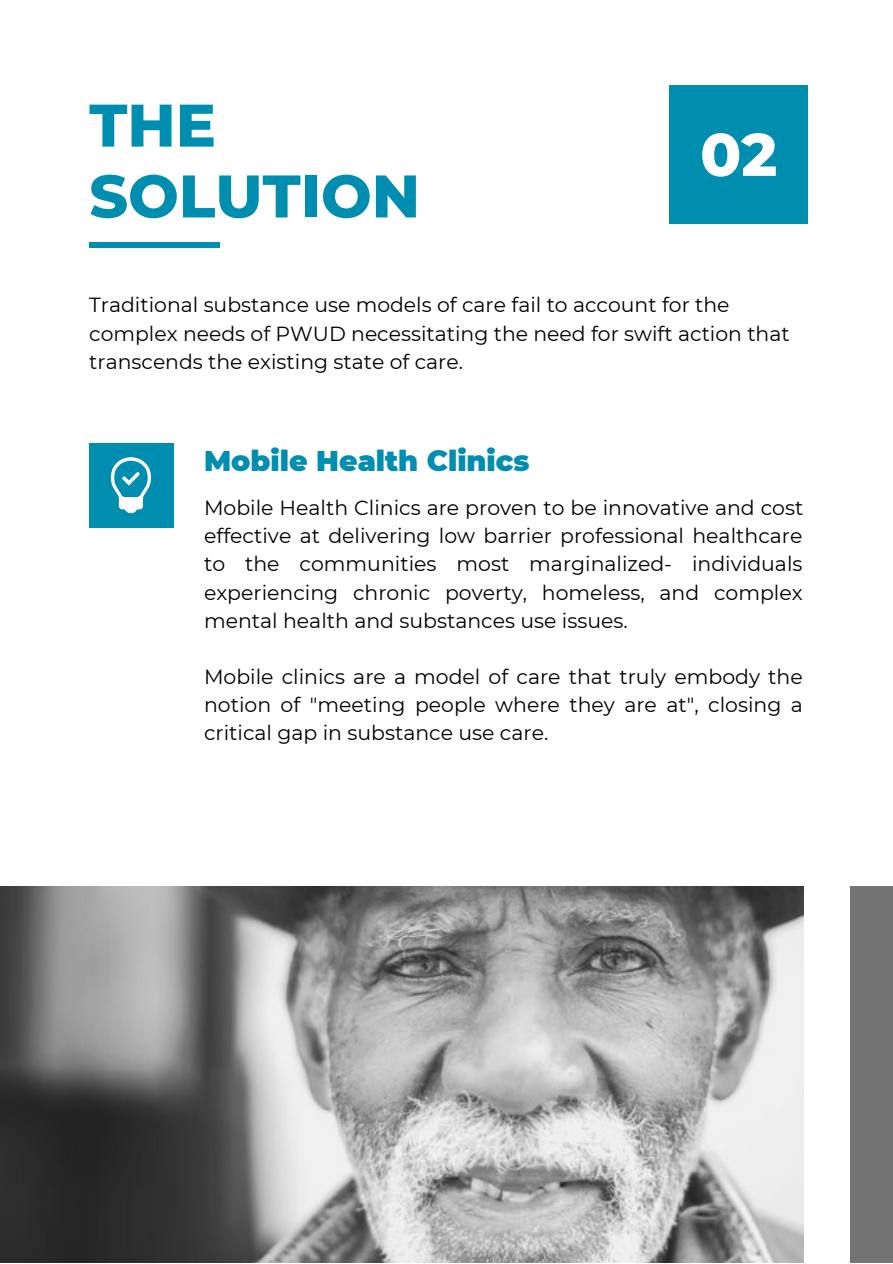
<style>
.page{position:relative;width:893px;height:1264px;background:#fff}
.page>*{position:absolute;margin:0;border:0;box-sizing:border-box;transform-origin:0 0}
.t1{font:800 60px/70.8px "Montserrat";color:#008eb0}
.t2{font:800 60px "Montserrat";color:#fff}
.t3{font:900 28.5px "Montserrat";color:#008eb0}
.t4{font:20.4px/28px "Montserrat";color:#000;text-align:justify}
</style>
<div class="page">
<img style="left:0;top:886px;width:803px;height:376px">
<div style="left:89px;top:443px;width:85px;height:84px;background:#008eb0"></div>
<svg style="left:110px;top:457px;width:41px;height:56px"></svg>
<div style="left:850px;top:886px;width:42px;height:376px;background:#737373"></div>
<div style="left:669px;top:85px;width:139px;height:138px;background:#008eb0"></div>
<div style="left:89px;top:242px;width:131px;height:5px;background:#008eb0"></div>
<h1 class="t1" style="left:89px;top:90px;width:332px">THE<br>SOLUTION</h1>
<h1 class="t2" style="left:700px;top:118px;width:78px">02</h1>
<p class="t4" style="left:89px;top:291px;width:702px;text-align:left">Traditional substance use models of care fail to account for the complex needs of PWUD necessitating the need for swift action that transcends the existing state of care.</p>
<h2 class="t3" style="left:204px;top:443px;width:327px">Mobile Health Clinics</h2>
<p class="t4" style="left:204px;top:494px;width:600px">Mobile Health Clinics are proven to be innovative and cost effective at delivering low barrier professional healthcare to the communities most marginalized- individuals experiencing chronic poverty, homeless, and complex mental health and substances use issues.</p>
<p class="t4" style="left:204px;top:662px;width:600px">Mobile clinics are a model of care that truly embody the notion of "meeting people where they are at", closing a critical gap in substance use care.</p>
</div>
